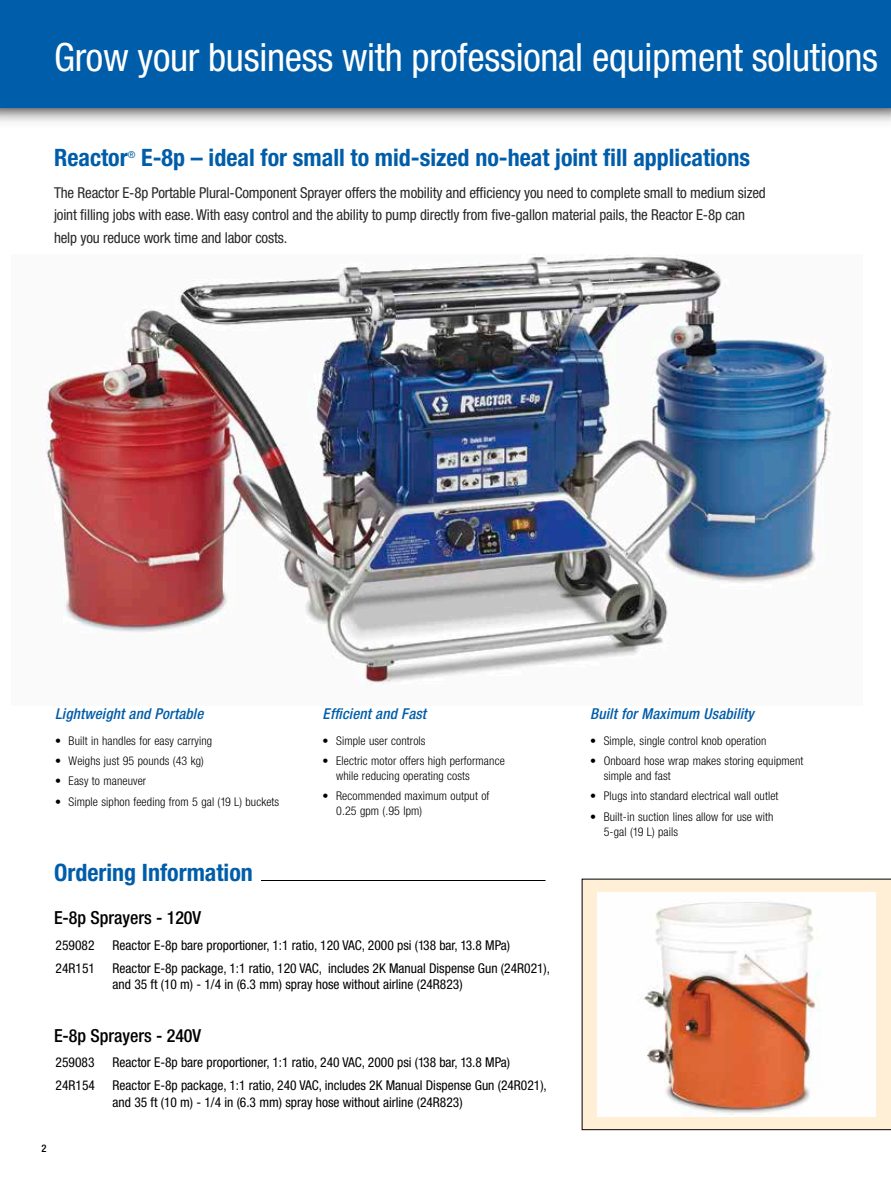
<style>
.page{position:relative;width:891px;height:1188px;background:#fff}
.page>*{position:absolute;margin:0;border:0;box-sizing:border-box;transform-origin:0 0}
.t1{font:condensed 39px "Helvetica Neue LT Std";letter-spacing:-.005em;color:#fff}
.t2{font:700 condensed 24px "Helvetica Neue LT Std";color:#005da9}
.t3{font:500 condensed 18px "Helvetica Neue LT Std";color:#000}
.t4{font:condensed 15px/22.5px "Helvetica Neue LT Std";letter-spacing:-.01em;color:#282829}
.t5{font:italic 500 condensed 15px "Helvetica Neue LT Std";letter-spacing:.01em;color:#005da9}
.t6{font:condensed 13.5px/16.5px "Helvetica Neue LT Std";color:#000}
.t7{font:300 condensed 12px/15px "Helvetica Neue LT Std";letter-spacing:.01em;color:#000}
.t8{font:500 condensed 10.5px "Helvetica Neue LT Std";color:#000}
.t9{font:condensed 9.6px "Helvetica Neue LT Std";color:#005da9}
</style>
<div class="page">
<div style="left:0;top:0;width:891px;height:108px;background:#005da9"></div>
<img style="left:45px;top:255px;width:787px;height:430px">
<svg style="left:582px;top:879px;width:309px;height:251px;background:#efe0c9"></svg>
<img style="left:597px;top:892px;width:279px;height:225px">
<hr style="left:261px;top:880px;width:285px;height:1px;background:#000">
<h1 class="t1" style="left:54px;top:35px;width:826px">Grow your business with professional equipment solutions</h1>
<h2 class="t2" style="left:54px;top:143px;width:75px">Reactor</h2>
<p class="t9" style="left:128px;top:149px;width:9px">®</p>
<h2 class="t2" style="left:141px;top:143px;width:610px">E-8p – ideal for small to mid-sized no-heat joint fill applications</h2>
<p class="t4" style="left:54px;top:181px;width:713px">The Reactor E-8p Portable Plural-Component Sprayer offers the mobility and efficiency you need to complete small to medium sized joint filling jobs with ease. With easy control and the ability to pump directly from five-gallon material pails, the Reactor E-8p can help you reduce work time and labor costs.</p>
<p class="t5" style="left:55px;top:705px;width:150px">Lightweight and Portable</p>
<p class="t7" style="left:55px;top:733px;width:159px">• Built in handles for easy carrying</p>
<p class="t7" style="left:55px;top:753px;width:150px">• Weighs just 95 pounds (43 kg)</p>
<p class="t7" style="left:55px;top:774px;width:93px">• Easy to maneuver</p>
<p class="t7" style="left:55px;top:794px;width:226px">• Simple siphon feeding from 5 gal (19 L) buckets</p>
<p class="t5" style="left:323px;top:705px;width:105px">Efficient and Fast</p>
<p class="t7" style="left:323px;top:733px;width:104px">• Simple user controls</p>
<p class="t7" style="left:336px;top:753px;width:170px;text-indent:-14px">• Electric motor offers high performance while reducing operating costs</p>
<p class="t7" style="left:336px;top:789px;width:155px;text-indent:-14px">• Recommended maximum output of<br>0.25 gpm (.95 lpm)</p>
<h2 class="t2" style="left:54px;top:858px;width:200px">Ordering Information</h2>
<h3 class="t3" style="left:54px;top:907px;width:149px">E-8p Sprayers - 120V</h3>
<p class="t6" style="left:56px;top:937px;width:40px">259082</p>
<p class="t6" style="left:113px;top:937px;width:399px">Reactor E-8p bare proportioner, 1:1 ratio, 120 VAC, 2000 psi (138 bar, 13.8 MPa)</p>
<p class="t6" style="left:56px;top:960px;width:41px">24R151</p>
<p class="t6" style="left:113px;top:960px;width:439px">Reactor E-8p package, 1:1 ratio, 120 VAC, includes 2K Manual Dispense Gun (24R021), and 35 ft (10 m) - 1/4 in (6.3 mm) spray hose without airline (24R823)</p>
<h3 class="t3" style="left:54px;top:1025px;width:149px">E-8p Sprayers - 240V</h3>
<p class="t6" style="left:56px;top:1054px;width:40px">259083</p>
<p class="t6" style="left:113px;top:1054px;width:399px">Reactor E-8p bare proportioner, 1:1 ratio, 240 VAC, 2000 psi (138 bar, 13.8 MPa)</p>
<p class="t6" style="left:56px;top:1077px;width:41px">24R154</p>
<p class="t6" style="left:113px;top:1077px;width:436px">Reactor E-8p package, 1:1 ratio, 240 VAC, includes 2K Manual Dispense Gun (24R021), and 35 ft (10 m) - 1/4 in (6.3 mm) spray hose without airline (24R823)</p>
<p class="t8" style="left:41px;top:1142px;width:7px">2</p>
<p class="t5" style="left:590px;top:705px;width:165px">Built for Maximum Usability</p>
<p class="t7" style="left:590px;top:733px;width:178px">• Simple, single control knob operation</p>
<p class="t7" style="left:604px;top:753px;width:201px;text-indent:-14px">• Onboard hose wrap makes storing equipment simple and fast</p>
<p class="t7" style="left:590px;top:789px;width:190px">• Plugs into standard electrical wall outlet</p>
<p class="t7" style="left:604px;top:809px;width:171px;text-indent:-14px">• Built-in suction lines allow for use with<br>5-gal (19 L) pails</p>
</div>
